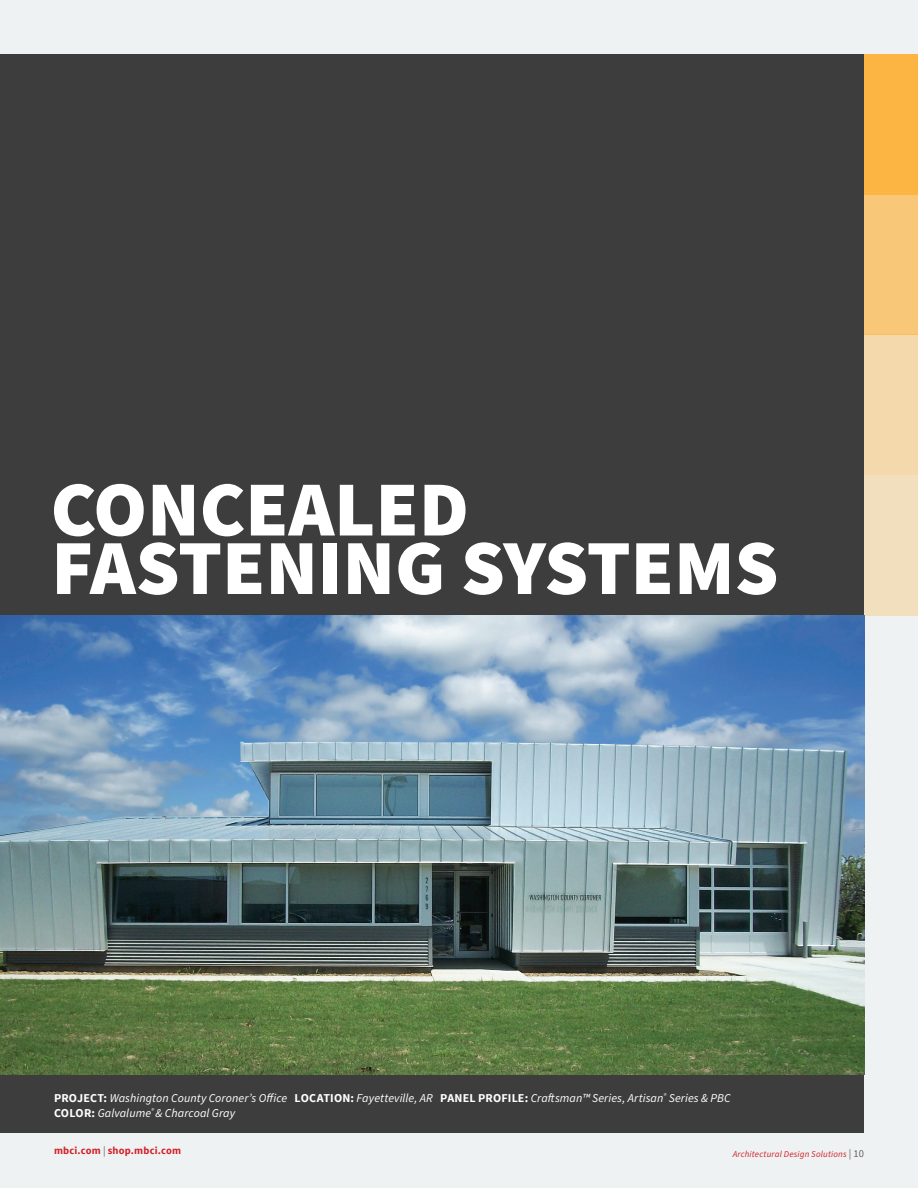
<style>
.page{position:relative;width:918px;height:1188px;background:#eff2f3}
.page>*{position:absolute;margin:0;border:0;box-sizing:border-box;transform-origin:0 0}
.t1{font:900 78px/58.5px "Source Sans Pro";color:#fff}
.t2{font:italic 12px/14.4px "Source Sans Pro";letter-spacing:.01em;color:#fff}
.t3{font:700 10.5px "Source Sans Pro";letter-spacing:.02em;color:#d1232a}
.t4{font:italic 9px "Source Sans Pro";letter-spacing:.015em;color:#d1232a}
.s1{font-weight:700;font-style:normal}
.s2{font-weight:400;color:#636366}
.s3{font-style:normal;font-size:10.5px;color:#636366}
</style>
<div class="page">
<div style="left:0;top:54px;width:864px;height:562px;background:#3d3d3d"></div>
<div style="left:0;top:637px;width:864px;height:496px;background:#3d3d3d"></div>
<div style="left:864px;top:54px;width:54px;height:140px;background:#fcb542"></div>
<div style="left:864px;top:194px;width:54px;height:141px;background:#f8c777"></div>
<div style="left:864px;top:335px;width:54px;height:140px;background:#f4d9ac"></div>
<div style="left:864px;top:475px;width:54px;height:140px;background:#f2dfbe"></div>
<img style="left:0;top:615px;width:864px;height:459px">
<p class="t1" style="left:51px;top:479px;width:729px">CONCEALED<br>FASTENING SYSTEMS</p>
<p class="t2" style="left:54px;top:1092px;width:678px"><span class="s1">PROJECT:</span> Washington County Coroner’s Office <span class="s1">LOCATION:</span> Fayetteville, AR <span class="s1">PANEL PROFILE:</span> Craftsman™ Series, Artisan<sup>®</sup> Series &amp; PBC<br><span class="s1">COLOR:</span> Galvalume<sup>®</sup> &amp; Charcoal Gray</p>
<p class="t3" style="left:54px;top:1144px;width:129px">mbci.com <span class="s2">|</span> shop.mbci.com</p>
<p class="t4" style="left:733px;top:1148px;width:133px">Architectural Design Solutions <span class="s3">| 10</span></p>
</div>
